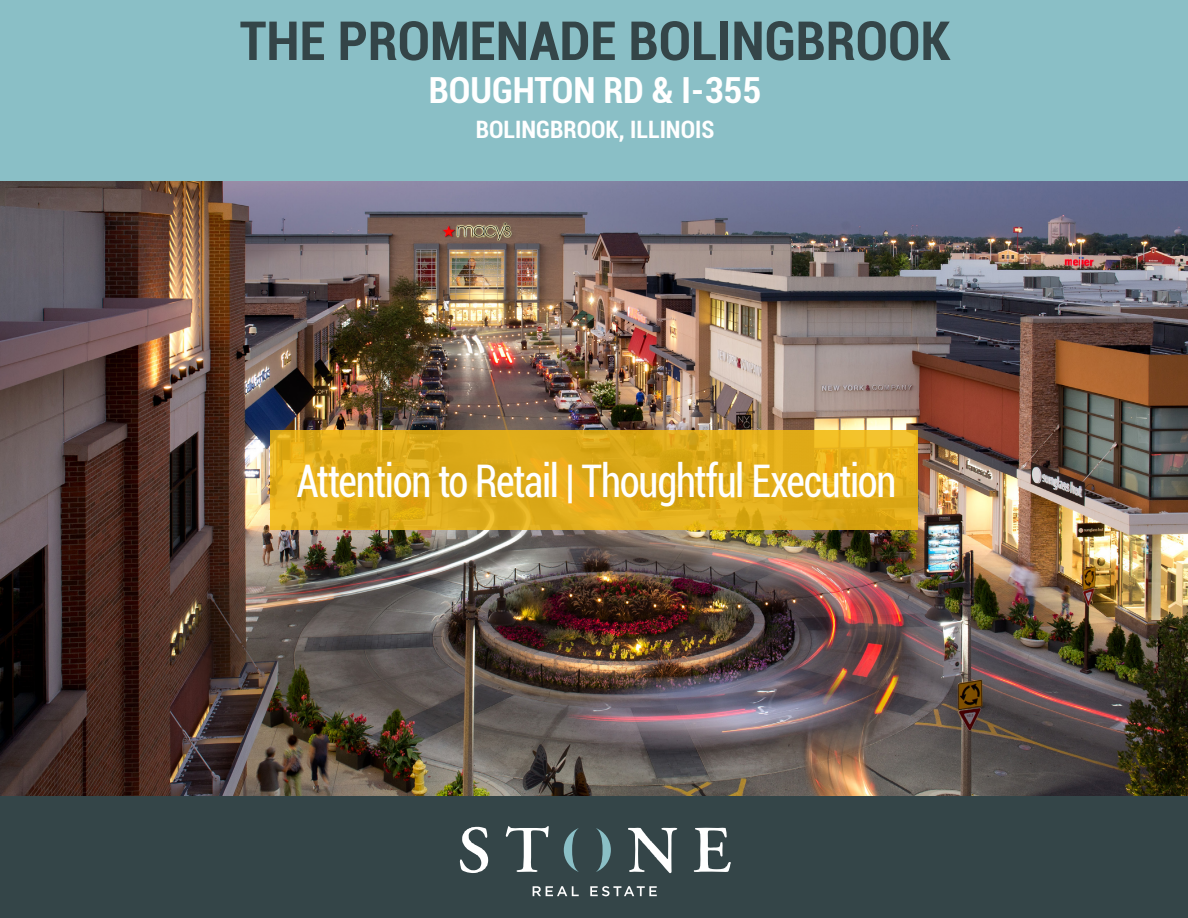
<style>
.page{position:relative;width:1188px;height:918px;background:#fff}
.page>*{position:absolute;margin:0;border:0;box-sizing:border-box;transform-origin:0 0}
.t1{font:700 condensed 54px "Roboto";color:#344548}
.Image_Overlay_Title{font:condensed 45px "Roboto";letter-spacing:-.03em;color:#fff;scale:.9 1}
.t2{font:700 condensed 36px "Roboto";color:#fff}
.t3{font:700 condensed 24px "Roboto";color:#fff}
</style>
<div class="page">
<img style="left:0;top:180px;width:1188px;height:616px">
<svg style="left:270px;top:430px;width:648px;height:100px;background:#e1ad1a"></svg>
<div style="left:0;top:796px;width:1188px;height:122px;background:#344548"></div>
<div style="left:0;top:0;width:1188px;height:180px;background:#8abfc6"></div>
<svg style="left:505px;top:826px;width:44px;height:46px"></svg>
<svg style="left:459px;top:827px;width:29px;height:46px"></svg>
<svg style="left:628px;top:827px;width:50px;height:47px"></svg>
<svg style="left:694px;top:828px;width:37px;height:44px"></svg>
<svg style="left:533px;top:886px;width:46px;height:10px"></svg>
<svg style="left:590px;top:886px;width:67px;height:10px"></svg>
<svg style="left:596px;top:828px;width:15px;height:44px"></svg>
<svg style="left:564px;top:828px;width:15px;height:44px"></svg>
<p class="t1" style="left:240px;top:3px;width:712px">THE PROMENADE BOLINGBROOK</p>
<p class="t2" style="left:429px;top:65px;width:334px">BOUGHTON RD &amp; I-355</p>
<p class="t3" style="left:476px;top:112px;width:240px">BOLINGBROOK, ILLINOIS</p>
<p class="Image_Overlay_Title" style="left:297px;top:450px;width:668px">Attention to Retail | Thoughtful Execution</p>
</div>
